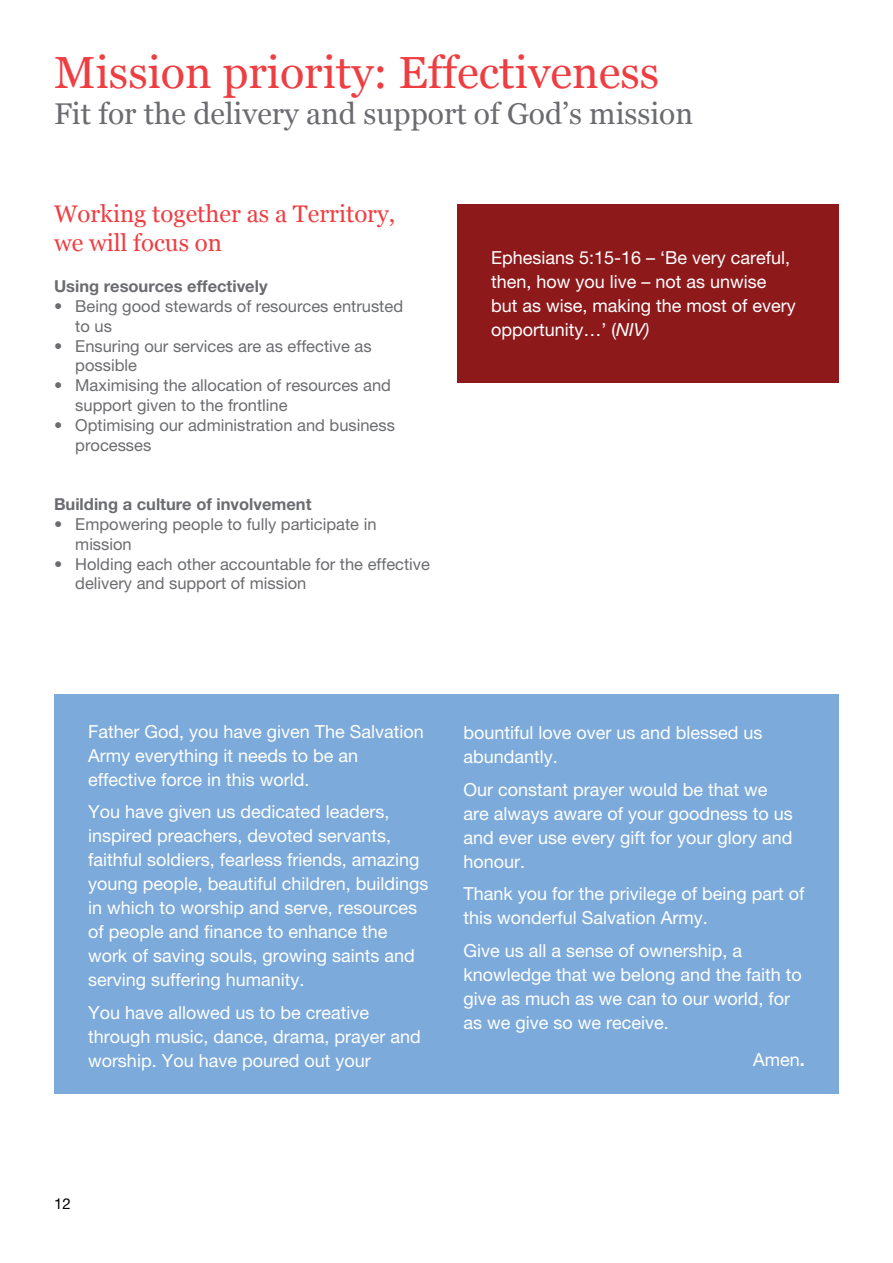
<style>
.page{position:relative;width:893px;height:1263px;background:#fff}
.page>*{position:absolute;margin:0;border:0;box-sizing:border-box;transform-origin:0 0}
.t1{font:45px "Georgia";color:#ef3e42}
.t2{font:30px "Georgia";color:#6b6c6f}
.t3{font:24px/28.8px "Georgia";color:#ef3e42}
.t4{font:18px/24px "Helvetica Neue LT Std";color:#fff}
.t5{font:16.5px/19.8px "Helvetica Neue LT Std";color:#6b6c6f}
.t6{font:700 16.5px "Helvetica Neue LT Std";color:#6b6c6f}
.t7{font:15px "Helvetica Neue LT Std";color:#000}
.s1{font-style:italic}
.s2{font-weight:700}
</style>
<div class="page">
<div style="left:457px;top:204px;width:382px;height:178px;background:#8e191b"></div>
<div style="left:54px;top:694px;width:785px;height:400px;background:#7caadb"></div>
<h1 class="t1" style="left:54px;top:45px;width:607px">Mission priority: Effectiveness</h1>
<h2 class="t2" style="left:54px;top:96px;width:641px">Fit for the delivery and support of God’s mission</h2>
<h3 class="t3" style="left:54px;top:200px;width:343px">Working together as a Territory, we will focus on</h3>
<p class="t6" style="left:54px;top:276px;width:215px">Using resources effectively</p>
<p class="t5" style="left:75px;top:296px;width:329px;text-indent:-21px">• Being good stewards of resources entrusted to us</p>
<p class="t5" style="left:75px;top:336px;width:298px;text-indent:-21px">• Ensuring our services are as effective as possible</p>
<p class="t5" style="left:75px;top:375px;width:317px;text-indent:-21px">• Maximising the allocation of resources and support given to the frontline</p>
<p class="t5" style="left:75px;top:415px;width:321px;text-indent:-21px">• Optimising our administration and business processes</p>
<p class="t6" style="left:54px;top:494px;width:259px">Building a culture of involvement</p>
<p class="t5" style="left:75px;top:514px;width:303px;text-indent:-21px">• Empowering people to fully participate in mission</p>
<p class="t5" style="left:75px;top:553px;width:356px;text-indent:-21px">• Holding each other accountable for the effective delivery and support of mission</p>
<p class="t4" style="left:491px;top:245px;width:306px">Ephesians 5:15-16 – ‘Be very careful, then, how you live – not as unwise but as wise, making the most of every opportunity…’ (<span class="s1">NIV)</span></p>
<p class="t4" style="left:88px;top:719px;width:337px">Father God, you have given The Salvation<br>Army everything it needs to be an effective force in this world.</p>
<p class="t4" style="left:88px;top:800px;width:342px">You have given us dedicated leaders, inspired preachers, devoted servants, faithful soldiers, fearless friends, amazing young people, beautiful children, buildings in which to worship and serve, resources of people and finance to enhance the work of saving souls, growing saints and serving suffering humanity.</p>
<p class="t4" style="left:88px;top:1000px;width:334px">You have allowed us to be creative through music, dance, drama, prayer and worship. You have poured out your</p>
<p class="t4" style="left:463px;top:721px;width:301px">bountiful love over us and blessed us abundantly.</p>
<p class="t4" style="left:463px;top:777px;width:331px">Our constant prayer would be that we are always aware of your goodness to us and ever use every gift for your glory and honour.</p>
<p class="t4" style="left:463px;top:882px;width:343px">Thank you for the privilege of being part of this wonderful Salvation Army.</p>
<p class="t4" style="left:463px;top:938px;width:340px">Give us all a sense of ownership, a knowledge that we belong and the faith to give as much as we can to our world, for as we give so we receive.</p>
<p class="t4" style="left:753px;top:1047px;width:53px">Amen<span class="s2">.</span></p>
<p class="t7" style="left:54px;top:1195px;width:18px">12</p>
</div>
